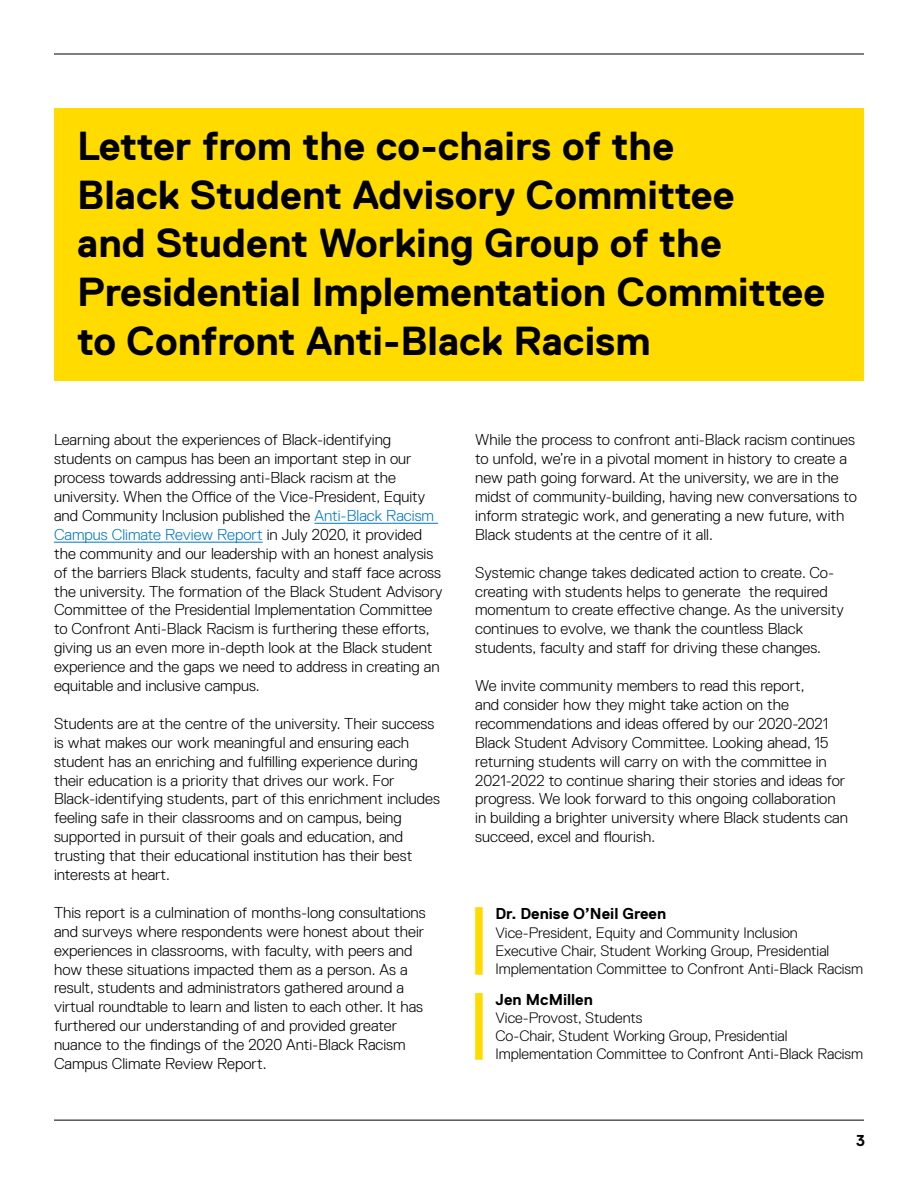
<style>
.page{position:relative;width:918px;height:1188px;background:#fff}
.page>*{position:absolute;margin:0;border:0;box-sizing:border-box;transform-origin:0 0}
.t1{font:700 40.5px/48.6px "Replica Std";color:#000}
.t2{font:300 15.75px/18.9px "Replica Std";color:#000}
.t3{font:700 15.75px "Replica Std";color:#000}
.t4{font:300 15.15px/18.1px "Replica Std";color:#000}
.s1{color:#0077c8}
</style>
<div class="page">
<hr style="left:54px;top:54px;width:810px;height:1px;background:#000">
<hr style="left:54px;top:1120px;width:810px;height:1px;background:#000">
<div style="left:475px;top:907px;width:8px;height:68px;background:#ffdb00"></div>
<div style="left:475px;top:993px;width:8px;height:67px;background:#ffdb00"></div>
<div style="left:54px;top:108px;width:810px;height:272px;background:#ffdb00"></div>
<hr style="left:315px;top:523px;width:123px;height:1px;background:#0077c8">
<hr style="left:54px;top:542px;width:209px;height:1px;background:#0077c8">
<h1 class="t1" style="left:77px;top:122px;width:750px">Letter from the co-chairs of the<br>Black Student Advisory Committee<br>and Student Working Group of the Presidential Implementation Committee to Confront Anti-Black Racism</h1>
<p class="t2" style="left:54px;top:431px;width:390px">Learning about the experiences of Black-identifying students on campus has been an important step in our process towards addressing anti-Black racism at the university. When the Office of the Vice-President, Equity and Community Inclusion published the <span class="s1">Anti-Black Racism Campus Climate Review Report</span> in July 2020, it provided the community and our leadership with an honest analysis of the barriers Black students, faculty and staff face across the university. The formation of the Black Student Advisory Committee of the Presidential Implementation Committee to Confront Anti-Black Racism is furthering these efforts, giving us an even more in-depth look at the Black student experience and the gaps we need to address in creating an equitable and inclusive campus.</p>
<p class="t2" style="left:54px;top:714px;width:388px">Students are at the centre of the university. Their success is what makes our work meaningful and ensuring each student has an enriching and fulfilling experience during their education is a priority that drives our work. For Black-identifying students, part of this enrichment includes feeling safe in their classrooms and on campus, being supported in pursuit of their goals and education, and trusting that their educational institution has their best interests at heart.</p>
<p class="t2" style="left:54px;top:903px;width:373px">This report is a culmination of months-long consultations and surveys where respondents were honest about their experiences in classrooms, with faculty, with peers and how these situations impacted them as a person. As a result, students and administrators gathered around a virtual roundtable to learn and listen to each other. It has furthered our understanding of and provided greater nuance to the findings of the 2020 Anti-Black Racism Campus Climate Review Report.</p>
<p class="t2" style="left:475px;top:431px;width:383px">While the process to confront anti-Black racism continues to unfold, we’re in a pivotal moment in history to create a new path going forward. At the university, we are in the midst of community-building, having new conversations to inform strategic work, and generating a new future, with Black students at the centre of it all.</p>
<p class="t2" style="left:475px;top:563px;width:370px">Systemic change takes dedicated action to create. Co&shy;creating with students helps to generate the required momentum to create effective change. As the university continues to evolve, we thank the countless Black students, faculty and staff for driving these changes.</p>
<p class="t2" style="left:475px;top:676px;width:374px">We invite community members to read this report,<br>and consider how they might take action on the recommendations and ideas offered by our 2020-2021<br>Black Student Advisory Committee. Looking ahead, 15 returning students will carry on with the committee in 2021-2022 to continue sharing their stories and ideas for progress. We look forward to this ongoing collaboration in building a brighter university where Black students can succeed, excel and flourish.</p>
<p class="t3" style="left:495px;top:905px;width:172px">Dr. Denise O’Neil Green</p>
<p class="t4" style="left:495px;top:923px;width:369px">Vice-President, Equity and Community Inclusion<br>Executive Chair, Student Working Group, Presidential<br>Implementation Committee to Confront Anti-Black Racism</p>
<p class="t3" style="left:495px;top:991px;width:99px">Jen McMillen</p>
<p class="t4" style="left:495px;top:1009px;width:369px">Vice-Provost, Students<br>Co-Chair, Student Working Group, Presidential<br>Implementation Committee to Confront Anti-Black Racism</p>
<p class="t3" style="left:856px;top:1132px;width:10px">3</p>
</div>
